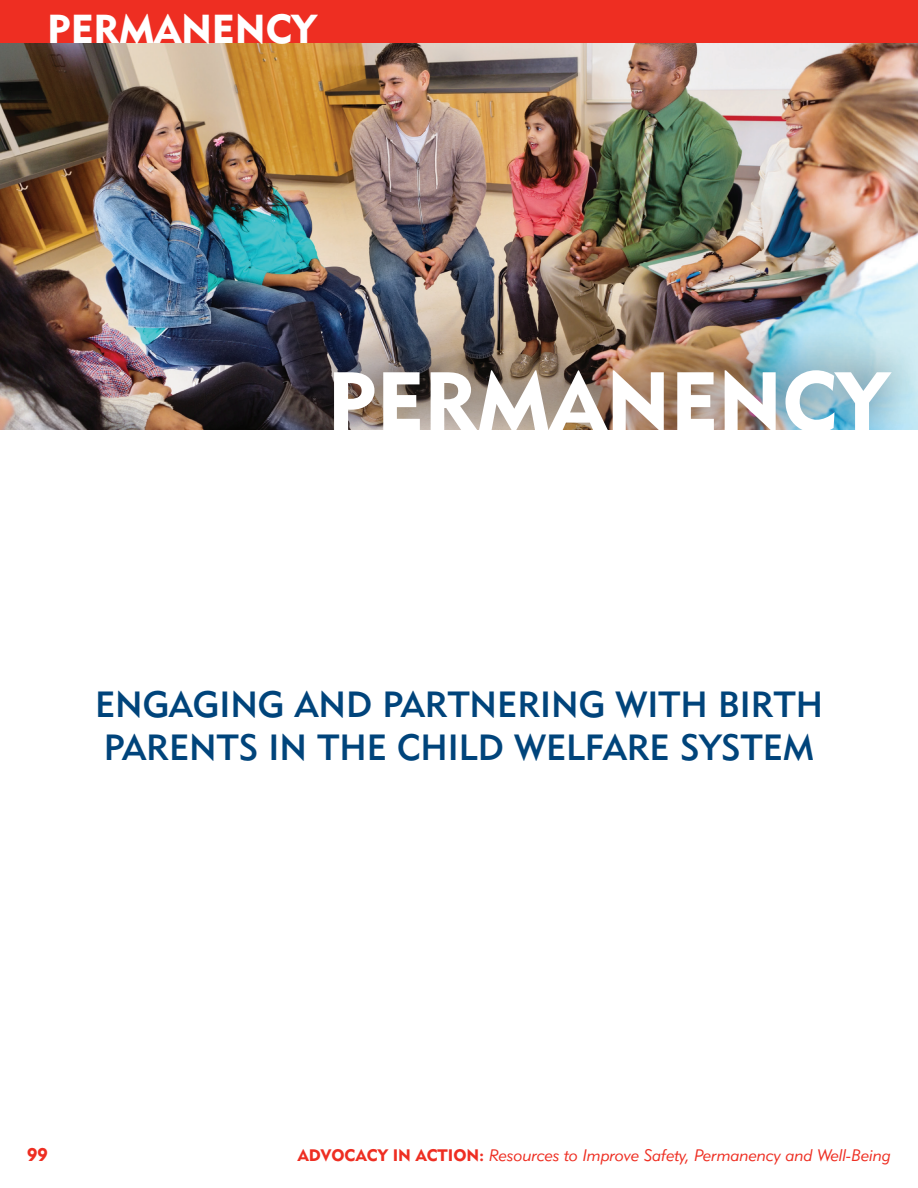
<style>
.page{position:relative;width:918px;height:1188px;background:#fff}
.page>*{position:absolute;margin:0;border:0;box-sizing:border-box;transform-origin:0 0}
.t1{font:83.25px "Geometric 415 BT Black A";color:#fff}
.t2{font:39.9px "Geometric 415 BT Black A";color:#fff}
.Cover_Head{font:36px/43.2px "Geometric 415 BT Medium A";color:#00447b}
.t3{font:18px "Geometric 415 BT Black A";color:#ee2e22}
.t4{font:16.5px "Geometric 415 BT Lite Italic A";color:#ee2e22}
.s1{font-family:"Geometric 415 BT Black A"}
</style>
<div class="page">
<img style="left:0;top:43px;width:918px;height:387px">
<div style="left:297px;top:327px;width:621px;height:135px;background:#231f20;opacity:.56"></div>
<div style="left:0;top:430px;width:918px;height:46px;background:#fff"></div>
<div style="left:0;top:0;width:918px;height:43px;background:#ee2e22"></div>
<h2 class="t2" style="left:47px;top:4px;width:271px">PERMANENCY</h2>
<p class="t1" style="left:327px;top:351px;width:563px">PERMANENCY</p>
<p class="Cover_Head" style="left:95px;top:682px;width:729px">ENGAGING AND PARTNERING WITH BIRTH<br>PARENTS IN THE CHILD WELFARE SYSTEM</p>
<p class="t3" style="left:27px;top:1144px;width:22px">99</p>
<p class="t4" style="left:298px;top:1145px;width:595px"><span class="s1">ADVOCACY IN ACTION:</span> Resources to Improve Safety, Permanency and Well-Being</p>
</div>
